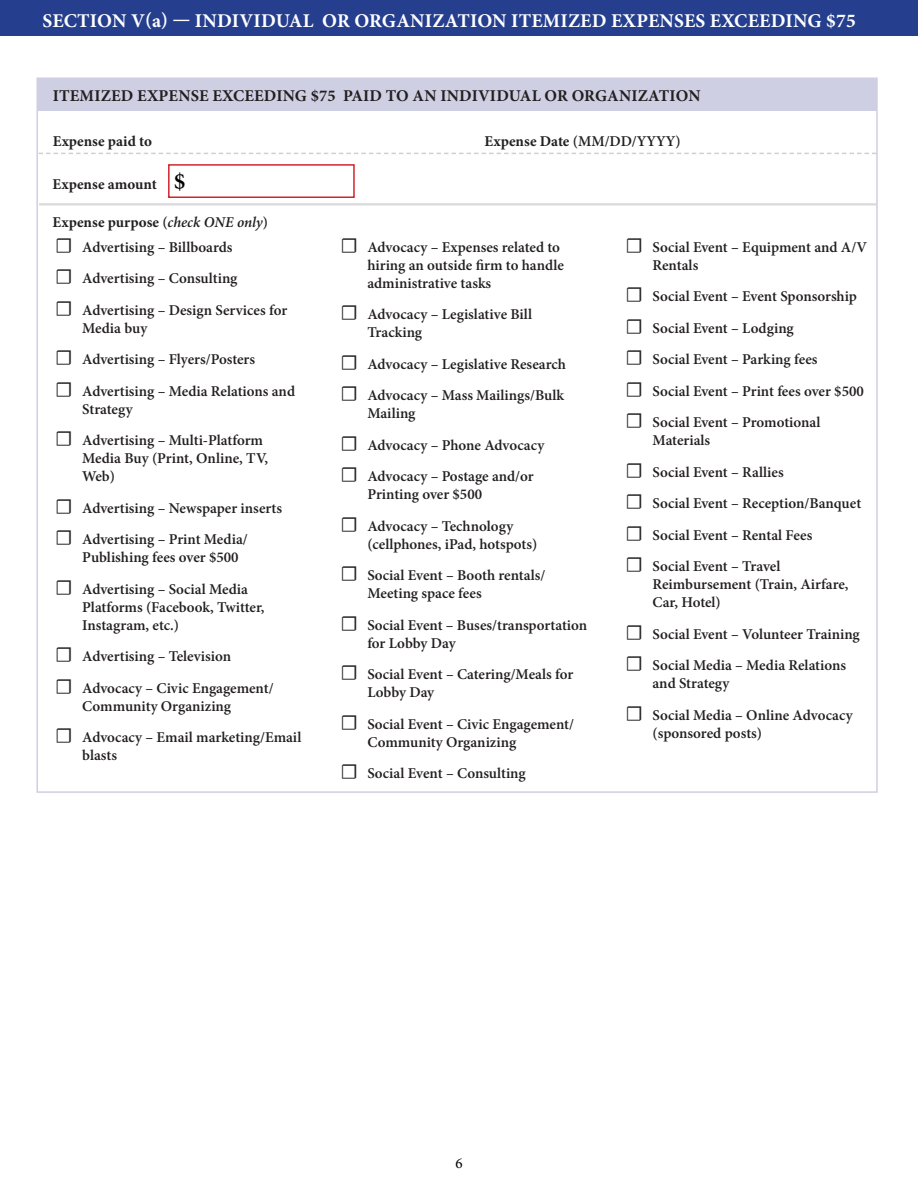
<style>
.page{position:relative;width:918px;height:1188px;background:#fff}
.page>*{position:absolute;margin:0;border:0;box-sizing:border-box;transform-origin:0 0}
.t1{font:700 19.5px "Minion Pro";letter-spacing:.01em;color:#fff}
.t2{font:700 16.5px "Minion Pro";letter-spacing:.01em;color:#231f20}
.t3{font:600 15px/18px "Minion Pro";color:#231f20}
.t4{font:700 15px "Minion Pro";color:#231f20}
.t5{font:15px "Minion Pro";color:#000}
.s1{font-weight:700}
.s2{font-weight:600;font-size:24px;color:#000}
.s3{font-weight:600}
.s4{font-weight:600;font-style:italic}
.s5{font-weight:400;font-size:21px}
</style>
<div class="page">
<div style="left:0;top:0;width:918px;height:35px;background:#253f8e"></div>
<div style="left:38px;top:79px;width:838px;height:31px;background:#cfcfe4"></div>
<svg style="left:39px;top:153px;width:837px;height:1px"></svg>
<hr style="left:39px;top:204px;width:837px;height:1px;background:#d0d0ce">
<hr style="left:39px;top:205px;width:837px;height:1px;background:#d0d0ce">
<div style="left:168px;top:164px;width:187px;height:34px;border:2px solid #d1232a"></div>
<p class="t1" style="left:43px;top:7px;width:815px">SECTION V(a) — INDIVIDUAL OR ORGANIZATION ITEMIZED EXPENSES EXCEEDING $75</p>
<p class="t2" style="left:53px;top:84px;width:649px">ITEMIZED EXPENSE EXCEEDING $75 PAID TO AN INDIVIDUAL OR ORGANIZATION</p>
<p class="t4" style="left:53px;top:131px;width:101px">Expense paid to</p>
<p class="t3" style="left:485px;top:132px;width:198px"><span class="s1">Expense Date</span> (MM/DD/YYYY)</p>
<p class="t4" style="left:53px;top:173px;width:135px">Expense amount <span class="s2">$</span></p>
<p class="t4" style="left:53px;top:212px;width:217px">Expense purpose <span class="s3">(</span><span class="s4">check ONE only</span><span class="s3">)</span></p>
<p class="t3" style="left:55px;top:238px;width:179px"><span class="s5">☐</span> Advertising – Billboards</p>
<p class="t3" style="left:55px;top:269px;width:184px"><span class="s5">☐</span> Advertising – Consulting</p>
<p class="t3" style="left:82px;top:301px;width:206px;text-indent:-27px"><span class="s5">☐</span> Advertising – Design Services for<br>Media buy</p>
<p class="t3" style="left:55px;top:350px;width:201px"><span class="s5">☐</span> Advertising – Flyers/Posters</p>
<p class="t3" style="left:82px;top:382px;width:214px;text-indent:-27px"><span class="s5">☐</span> Advertising – Media Relations and<br>Strategy</p>
<p class="t3" style="left:82px;top:431px;width:188px;text-indent:-27px"><span class="s5">☐</span> Advertising – Multi-Platform<br>Media Buy (Print, Online, TV,<br>Web)</p>
<p class="t3" style="left:55px;top:499px;width:228px"><span class="s5">☐</span> Advertising – Newspaper inserts</p>
<p class="t3" style="left:82px;top:530px;width:167px;text-indent:-27px"><span class="s5">☐</span> Advertising – Print Media/<br>Publishing fees over $500</p>
<p class="t3" style="left:82px;top:580px;width:184px;text-indent:-27px"><span class="s5">☐</span> Advertising – Social Media<br>Platforms (Facebook, Twitter,<br>Instagram, etc.)</p>
<p class="t3" style="left:55px;top:647px;width:178px"><span class="s5">☐</span> Advertising – Television</p>
<p class="t3" style="left:82px;top:679px;width:193px;text-indent:-27px"><span class="s5">☐</span> Advocacy – Civic Engagement/<br>Community Organizing</p>
<p class="t3" style="left:82px;top:728px;width:221px;text-indent:-27px"><span class="s5">☐</span> Advocacy – Email marketing/Email blasts</p>
<p class="t3" style="left:367px;top:238px;width:198px;text-indent:-27px"><span class="s5">☐</span> Advocacy – Expenses related to hiring an outside firm to handle administrative tasks</p>
<p class="t3" style="left:367px;top:305px;width:166px;text-indent:-27px"><span class="s5">☐</span> Advocacy – Legislative Bill<br>Tracking</p>
<p class="t3" style="left:340px;top:355px;width:227px"><span class="s5">☐</span> Advocacy – Legislative Research</p>
<p class="t3" style="left:367px;top:386px;width:198px;text-indent:-27px"><span class="s5">☐</span> Advocacy – Mass Mailings/Bulk<br>Mailing</p>
<p class="t3" style="left:340px;top:436px;width:206px"><span class="s5">☐</span> Advocacy – Phone Advocacy</p>
<p class="t3" style="left:367px;top:467px;width:168px;text-indent:-27px"><span class="s5">☐</span> Advocacy – Postage and/or<br>Printing over $500</p>
<p class="t3" style="left:367px;top:517px;width:171px;text-indent:-27px"><span class="s5">☐</span> Advocacy – Technology (cellphones, iPad, hotspots)</p>
<p class="t3" style="left:367px;top:566px;width:179px;text-indent:-27px"><span class="s5">☐</span> Social Event – Booth rentals/<br>Meeting space fees</p>
<p class="t3" style="left:367px;top:616px;width:221px;text-indent:-27px"><span class="s5">☐</span> Social Event – Buses/transportation for Lobby Day</p>
<p class="t3" style="left:367px;top:665px;width:207px;text-indent:-27px"><span class="s5">☐</span> Social Event – Catering/Meals for<br>Lobby Day</p>
<p class="t3" style="left:367px;top:715px;width:208px;text-indent:-27px"><span class="s5">☐</span> Social Event – Civic Engagement/<br>Community Organizing</p>
<p class="t3" style="left:340px;top:764px;width:187px"><span class="s5">☐</span> Social Event – Consulting</p>
<p class="t3" style="left:653px;top:238px;width:216px;text-indent:-27px"><span class="s5">☐</span> Social Event – Equipment and A/V<br>Rentals</p>
<p class="t3" style="left:626px;top:287px;width:233px"><span class="s5">☐</span> Social Event – Event Sponsorship</p>
<p class="t3" style="left:626px;top:319px;width:170px"><span class="s5">☐</span> Social Event – Lodging</p>
<p class="t3" style="left:626px;top:350px;width:193px"><span class="s5">☐</span> Social Event – Parking fees</p>
<p class="t3" style="left:626px;top:382px;width:240px"><span class="s5">☐</span> Social Event – Print fees over $500</p>
<p class="t3" style="left:653px;top:413px;width:170px;text-indent:-27px"><span class="s5">☐</span> Social Event – Promotional<br>Materials</p>
<p class="t3" style="left:626px;top:463px;width:160px"><span class="s5">☐</span> Social Event – Rallies</p>
<p class="t3" style="left:626px;top:494px;width:237px"><span class="s5">☐</span> Social Event – Reception/Banquet</p>
<p class="t3" style="left:626px;top:526px;width:188px"><span class="s5">☐</span> Social Event – Rental Fees</p>
<p class="t3" style="left:653px;top:557px;width:197px;text-indent:-27px"><span class="s5">☐</span> Social Event – Travel<br>Reimbursement (Train, Airfare,<br>Car, Hotel)</p>
<p class="t3" style="left:626px;top:625px;width:236px"><span class="s5">☐</span> Social Event – Volunteer Training</p>
<p class="t3" style="left:653px;top:656px;width:195px;text-indent:-27px"><span class="s5">☐</span> Social Media – Media Relations and Strategy</p>
<p class="t3" style="left:653px;top:706px;width:202px;text-indent:-27px"><span class="s5">☐</span> Social Media – Online Advocacy (sponsored posts)</p>
<p class="t5" style="left:455px;top:1153px;width:9px">6</p>
</div>
